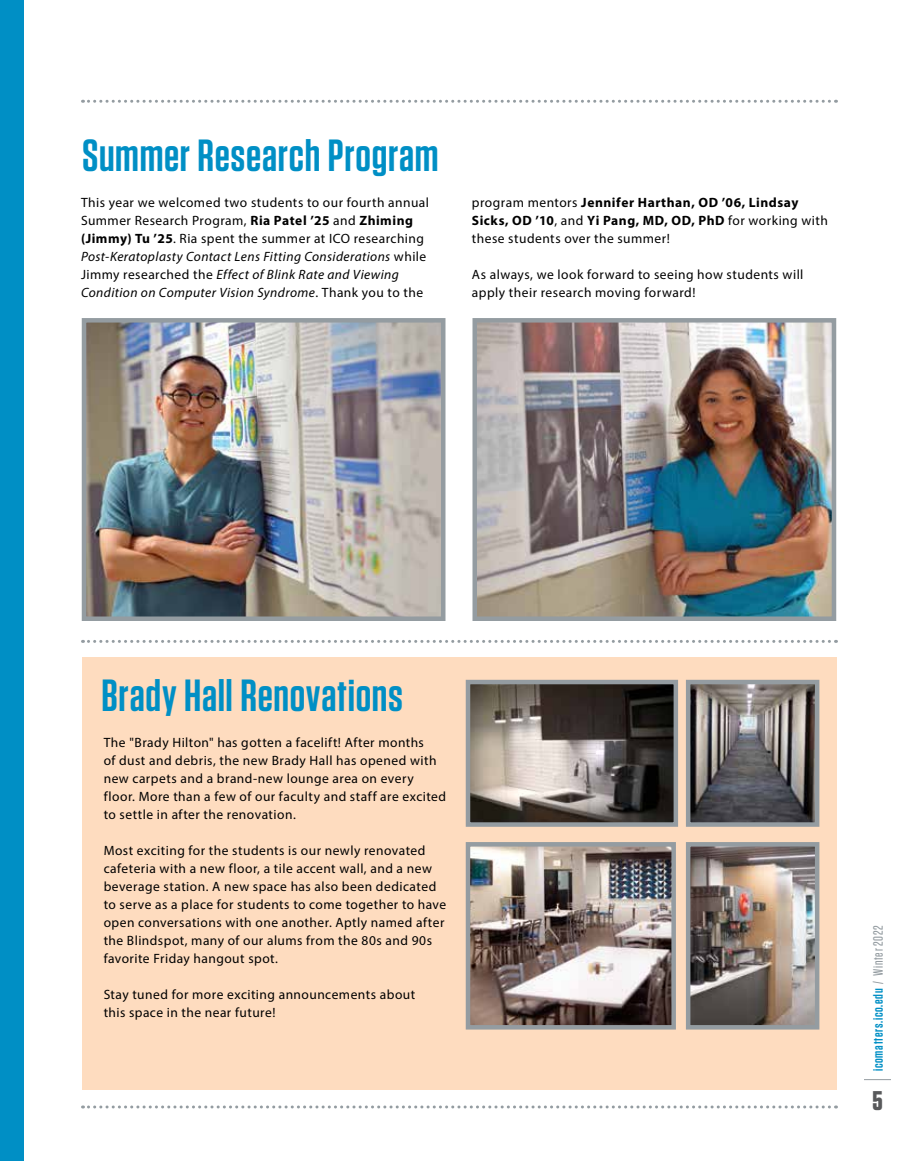
<style>
.page{position:relative;width:918px;height:1161px;background:#fff}
.page>*{position:absolute;margin:0;border:0;box-sizing:border-box;transform-origin:0 0}
.t1{font:600 45px "Tungsten";letter-spacing:.015em;color:#008fc5}
.t2{font:700 27px "Tungsten";color:#58595b}
.t3{font:13.5px/18px "Myriad Pro";letter-spacing:.035em;color:#000}
.t4{font:600 13.5px "Tungsten";letter-spacing:.05em;color:#008fc5}
.s1{font-weight:700}
.s2{font-style:italic}
.s3{font-weight:500;color:#949ca1}
</style>
<div class="page">
<div style="left:82px;top:657px;width:755px;height:432px;background:#fedcbf"></div>
<div style="left:0;top:0;width:23px;height:1161px;background:#008fc5"></div>
<svg style="left:82px;top:100px;width:747px;height:3px"></svg>
<svg style="left:82px;top:1106px;width:747px;height:2px"></svg>
<svg style="left:82px;top:640px;width:747px;height:3px"></svg>
<img style="left:87px;top:323px;width:354px;height:293px">
<div style="left:82px;top:318px;width:364px;height:303px;border:4px solid #949ca1"></div>
<img style="left:477px;top:323px;width:354px;height:293px">
<div style="left:472px;top:318px;width:364px;height:303px;border:4px solid #949ca1"></div>
<img style="left:471px;top:685px;width:202px;height:137px">
<div style="left:466px;top:680px;width:212px;height:147px;border:4px solid #949ca1"></div>
<img style="left:691px;top:685px;width:123px;height:137px">
<div style="left:686px;top:680px;width:133px;height:147px;border:4px solid #949ca1"></div>
<img style="left:471px;top:847px;width:200px;height:178px">
<div style="left:466px;top:842px;width:210px;height:188px;border:4px solid #949ca1"></div>
<img style="left:691px;top:847px;width:123px;height:178px">
<div style="left:686px;top:842px;width:133px;height:188px;border:4px solid #949ca1"></div>
<svg style="left:864px;top:1079px;width:27px;height:1px"></svg>
<h1 class="t1" style="left:82px;top:132px;width:358px">Summer Research Program</h1>
<p class="t3" style="left:81px;top:193px;width:350px">This year we welcomed two students to our fourth annual Summer Research Program, <span class="s1">Ria Patel ’25</span> and <span class="s1">Zhiming (Jimmy) Tu ’25</span>. Ria spent the summer at ICO researching <span class="s2">Post-Keratoplasty Contact Lens Fitting Considerations</span> while Jimmy researched the <span class="s2">Effect of Blink Rate and Viewing Condition on Computer Vision Syndrome</span>. Thank you to the</p>
<p class="t3" style="left:472px;top:193px;width:357px">program mentors <span class="s1">Jennifer Harthan, OD ’06, Lindsay<br>Sicks, OD ’10</span>, and <span class="s1">Yi Pang, MD, OD, PhD</span> for working with these students over the summer!</p>
<p class="t3" style="left:472px;top:265px;width:333px">As always, we look forward to seeing how students will apply their research moving forward!</p>
<h1 class="t1" style="left:102px;top:672px;width:303px">Brady Hall Renovations</h1>
<p class="t3" style="left:104px;top:733px;width:344px">The "Brady Hilton" has gotten a facelift! After months<br>of dust and debris, the new Brady Hall has opened with new carpets and a brand-new lounge area on every floor. More than a few of our faculty and staff are excited to settle in after the renovation.</p>
<p class="t3" style="left:104px;top:841px;width:344px">Most exciting for the students is our newly renovated cafeteria with a new floor, a tile accent wall, and a new beverage station. A new space has also been dedicated to serve as a place for students to come together to have open conversations with one another. Aptly named after the Blindspot, many of our alums from the 80s and 90s favorite Friday hangout spot.</p>
<p class="t3" style="left:104px;top:985px;width:313px">Stay tuned for more exciting announcements about this space in the near future!</p>
<p class="t4" style="left:871px;top:1071px;width:147px;rotate:-90deg">icomatters.ico.edu <span class="s3">/ Winter 2022</span></p>
<h2 class="t2" style="left:872px;top:1086px;width:12px">5</h2>
</div>
